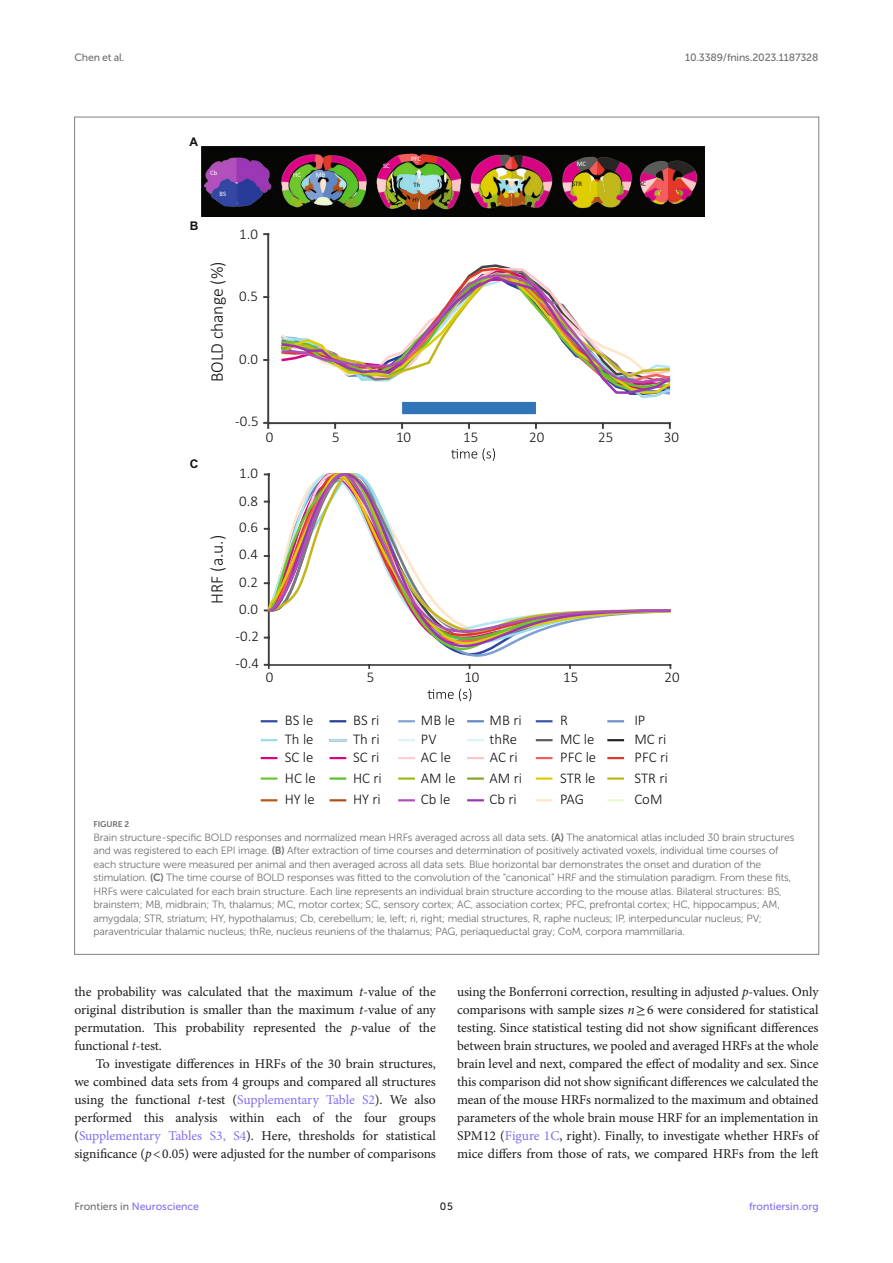
<style>
.page{position:relative;width:893px;height:1263px;background:#fff}
.page>*{position:absolute;margin:0;border:0;box-sizing:border-box;transform-origin:0 0}
.t1{font:300 17.7px "Calibri";color:#111212}
.t2{font:300 14.7px/26.7px "Calibri";color:#111212}
.TEXT{font:13.5px/18px "Minion Pro";letter-spacing:-.005em;color:#1b1c1b;text-align:justify}
.t3{font:700 12px "Arial";color:#111212}
.FIG_LEG{font:10.5px/13.5px "Museo Sans 300";letter-spacing:-.015em;color:#706f70}
.t4{font:10.5px "Museo Sans 500";color:#856df0}
.t5{font:10.5px "Museo Sans 500";letter-spacing:-.015em;color:#706f70}
.t6{font:10.5px "Museo Sans 500";color:#1b1c1b}
.FIG_HD{font:8.25px "Museo Sans 700";letter-spacing:-.01em;color:#706f70}
.t7{font:6.75px "Calibri";color:#fff}
.t8{font:6.75px "Calibri";color:#111212}
.s1{font-family:"Museo Sans 700"}
.s2{font-style:italic}
.s3{color:#856df0}
.s4{font-family:"STIX General"}
.s5{color:#706f70}
</style>
<div class="page">
<img style="left:202px;top:146px;width:502px;height:71px">
<svg style="left:452px;top:448px;width:43px;height:3px"></svg>
<svg style="left:428px;top:689px;width:43px;height:12px"></svg>
<hr style="left:269px;top:664px;width:401px;height:2px;background:#3e3e3d">
<hr style="left:268px;top:474px;width:2px;height:191px;background:#3e3e3d">
<svg style="left:266px;top:634px;width:268px;height:14px"></svg>
<svg style="left:266px;top:457px;width:405px;height:177px"></svg>
<hr style="left:268px;top:422px;width:402px;height:2px;background:#3e3e3d">
<svg style="left:264px;top:422px;width:5px;height:6px"></svg>
<hr style="left:267px;top:234px;width:2px;height:189px;background:#3e3e3d">
<svg style="left:609px;top:387px;width:62px;height:8px"></svg>
<svg style="left:281px;top:267px;width:390px;height:120px"></svg>
<div style="left:402px;top:402px;width:134px;height:12px;background:#2f75b7"></div>
<svg style="left:261px;top:720px;width:16px;height:2px"></svg>
<svg style="left:330px;top:720px;width:16px;height:2px"></svg>
<svg style="left:536px;top:720px;width:17px;height:2px"></svg>
<svg style="left:398px;top:720px;width:17px;height:2px"></svg>
<svg style="left:467px;top:720px;width:17px;height:2px"></svg>
<svg style="left:607px;top:720px;width:17px;height:2px"></svg>
<svg style="left:536px;top:799px;width:17px;height:2px"></svg>
<svg style="left:261px;top:739px;width:16px;height:2px"></svg>
<svg style="left:330px;top:739px;width:16px;height:2px"></svg>
<svg style="left:398px;top:739px;width:17px;height:2px"></svg>
<svg style="left:467px;top:739px;width:17px;height:2px"></svg>
<svg style="left:536px;top:739px;width:17px;height:2px"></svg>
<svg style="left:607px;top:739px;width:17px;height:2px"></svg>
<svg style="left:261px;top:757px;width:16px;height:2px"></svg>
<svg style="left:330px;top:757px;width:16px;height:2px"></svg>
<svg style="left:398px;top:757px;width:17px;height:2px"></svg>
<svg style="left:467px;top:757px;width:17px;height:2px"></svg>
<svg style="left:536px;top:757px;width:17px;height:2px"></svg>
<svg style="left:607px;top:757px;width:17px;height:2px"></svg>
<hr style="left:261px;top:777px;width:16px;height:3px;background:#70c62d">
<hr style="left:330px;top:777px;width:16px;height:3px;background:#5bc127">
<hr style="left:398px;top:777px;width:17px;height:3px;background:#9bba19">
<hr style="left:467px;top:777px;width:17px;height:3px;background:#87a426">
<svg style="left:261px;top:799px;width:16px;height:2px"></svg>
<svg style="left:330px;top:799px;width:16px;height:2px"></svg>
<svg style="left:607px;top:799px;width:17px;height:2px"></svg>
<hr style="left:536px;top:777px;width:17px;height:3px;background:#dccd00">
<hr style="left:607px;top:777px;width:17px;height:3px;background:#c2b619">
<svg style="left:398px;top:799px;width:17px;height:2px"></svg>
<svg style="left:467px;top:799px;width:17px;height:2px"></svg>
<p class="t5" style="left:74px;top:51px;width:52px">Chen et al.</p>
<p class="t5" style="left:685px;top:51px;width:135px">10.3389/fnins.2023.1187328</p>
<p class="t3" style="left:189px;top:134px;width:10px">A</p>
<p class="t3" style="left:190px;top:217px;width:10px">B</p>
<p class="t7" style="left:210px;top:169px;width:9px">Cb</p>
<p class="t7" style="left:220px;top:190px;width:8px">BS</p>
<p class="t1" style="left:206px;top:382px;width:122px;rotate:-90deg">BOLD change (%)</p>
<p class="t2" style="left:239px;top:221px;width:20px">1.0</p>
<p class="t2" style="left:239px;top:282px;width:20px">0.5</p>
<p class="t2" style="left:239px;top:345px;width:20px">0.0</p>
<p class="t7" style="left:293px;top:171px;width:9px">HC</p>
<p class="t7" style="left:316px;top:170px;width:11px">MB</p>
<p class="t7" style="left:383px;top:161px;width:8px">SC</p>
<p class="t7" style="left:411px;top:155px;width:12px">PFC</p>
<p class="t8" style="left:414px;top:180px;width:8px">Th</p>
<p class="t8" style="left:413px;top:196px;width:9px">HY</p>
<p class="t7" style="left:577px;top:160px;width:11px">MC</p>
<p class="t8" style="left:572px;top:180px;width:12px">STR</p>
<p class="t8" style="left:639px;top:180px;width:9px">AC</p>
<p class="t3" style="left:190px;top:456px;width:10px">C</p>
<p class="t2" style="left:235px;top:407px;width:25px">-0.5</p>
<p class="t2" style="left:266px;top:423px;width:9px">0</p>
<p class="t2" style="left:332px;top:423px;width:9px">5</p>
<p class="t2" style="left:396px;top:423px;width:17px">10</p>
<p class="t2" style="left:463px;top:423px;width:17px">15</p>
<p class="t2" style="left:529px;top:423px;width:17px">20</p>
<p class="t2" style="left:598px;top:423px;width:17px">25</p>
<p class="t2" style="left:664px;top:423px;width:17px">30</p>
<p class="t1" style="left:206px;top:604px;width:70px;rotate:-90deg">HRF (a.u.)</p>
<p class="t2" style="left:239px;top:459px;width:20px">1.0</p>
<p class="t2" style="left:239px;top:487px;width:20px">0.8<br>0.6</p>
<p class="t2" style="left:239px;top:540px;width:20px">0.4</p>
<p class="t2" style="left:239px;top:569px;width:20px">0.2</p>
<p class="t2" style="left:239px;top:596px;width:20px">0.0</p>
<p class="t2" style="left:236px;top:623px;width:25px">-0.2 -0.4</p>
<p class="t2" style="left:266px;top:664px;width:9px">0</p>
<p class="t2" style="left:367px;top:664px;width:9px">5</p>
<p class="t2" style="left:464px;top:664px;width:17px">10</p>
<p class="t2" style="left:563px;top:664px;width:17px">15</p>
<p class="t2" style="left:665px;top:664px;width:17px">20</p>
<p class="t2" style="left:285px;top:707px;width:30px">BS le</p>
<p class="t2" style="left:353px;top:707px;width:28px">BS ri</p>
<p class="t2" style="left:421px;top:707px;width:36px">MB le</p>
<p class="t2" style="left:490px;top:707px;width:34px">MB ri</p>
<p class="t2" style="left:560px;top:707px;width:9px">R</p>
<p class="t2" style="left:634px;top:707px;width:13px">IP</p>
<p class="t2" style="left:285px;top:726px;width:30px">Th le</p>
<p class="t2" style="left:353px;top:726px;width:28px">Th ri</p>
<p class="t2" style="left:421px;top:726px;width:17px">PV</p>
<p class="t2" style="left:560px;top:726px;width:36px">MC le</p>
<p class="t2" style="left:634px;top:726px;width:34px">MC ri</p>
<p class="t2" style="left:285px;top:744px;width:30px">SC le</p>
<p class="t2" style="left:353px;top:744px;width:28px">SC ri</p>
<p class="t2" style="left:421px;top:744px;width:32px">AC le</p>
<p class="t2" style="left:490px;top:744px;width:29px">AC ri</p>
<p class="t2" style="left:560px;top:744px;width:38px">PFC le</p>
<p class="t2" style="left:634px;top:744px;width:35px">PFC ri</p>
<p class="t2" style="left:285px;top:764px;width:32px">HC le</p>
<p class="t2" style="left:353px;top:764px;width:30px">HC ri</p>
<p class="t2" style="left:421px;top:764px;width:36px">AM le</p>
<p class="t2" style="left:490px;top:764px;width:34px">AM ri</p>
<p class="t2" style="left:285px;top:786px;width:31px">HY le</p>
<p class="t2" style="left:353px;top:786px;width:29px">HY ri</p>
<p class="t2" style="left:634px;top:786px;width:30px">CoM</p>
<p class="t2" style="left:490px;top:726px;width:29px">thRe</p>
<p class="t2" style="left:560px;top:764px;width:37px">STR le</p>
<p class="t2" style="left:634px;top:764px;width:35px">STR ri</p>
<p class="t2" style="left:421px;top:786px;width:31px">Cb le</p>
<p class="t2" style="left:490px;top:786px;width:29px">Cb ri</p>
<p class="t2" style="left:560px;top:786px;width:25px">PAG</p>
<p class="FIG_HD" style="left:94px;top:820px;width:37px">FIGURE 2</p>
<p class="FIG_LEG" style="left:94px;top:830px;width:702px">Brain structure-specific BOLD responses and normalized mean HRFs averaged across all data sets. <span class="s1">(A)</span> The anatomical atlas included 30 brain structures and was registered to each EPI image. <span class="s1">(B)</span> After extraction of time courses and determination of positively activated voxels, individual time courses of each structure were measured per animal and then averaged across all data sets. Blue horizontal bar demonstrates the onset and duration of the stimulation. <span class="s1">(C)</span> The time course of BOLD responses was fitted to the convolution of the “canonical” HRF and the stimulation paradigm. From these fits, HRFs were calculated for each brain structure. Each line represents an individual brain structure according to the mouse atlas. Bilateral structures: BS, brainstem; MB, midbrain; Th, thalamus; MC, motor cortex; SC, sensory cortex; AC, association cortex; PFC, prefrontal cortex; HC, hippocampus; AM, amygdala; STR, striatum; HY, hypothalamus; Cb, cerebellum; le, left; ri, right; medial structures, R, raphe nucleus; IP, interpeduncular nucleus; PV; paraventricular thalamic nucleus; thRe, nucleus reuniens of the thalamus; PAG, periaqueductal gray; CoM, corpora mammillaria.</p>
<p class="TEXT" style="left:74px;top:983px;width:363px">the probability was calculated that the maximum <span class="s2">t</span>-value of the original distribution is smaller than the maximum <span class="s2">t</span>-value of any permutation. This probability represented the <span class="s2">p</span>-value of the functional <span class="s2">t</span>-test.</p>
<p class="TEXT" style="left:74px;top:1055px;width:363px;text-indent:21px">To investigate differences in HRFs of the 30 brain structures, we combined data sets from 4 groups and compared all structures using the functional <span class="s2">t</span>-test (<span class="s3">Supplementary Table S2</span>). We also performed this analysis within each of the four groups (<span class="s3">Supplementary Tables S3, S4</span>). Here, thresholds for statistical significance (<span class="s2">p</span>&lt;0.05) were adjusted for the number of comparisons</p>
<p class="TEXT" style="left:457px;top:983px;width:363px">using the Bonferroni correction, resulting in adjusted <span class="s2">p</span>-values. Only comparisons with sample sizes <span class="s2">n</span><span class="s4">≥</span>6 were considered for statistical testing. Since statistical testing did not show significant differences between brain structures, we pooled and averaged HRFs at the whole brain level and next, compared the effect of modality and sex. Since this comparison did not show significant differences we calculated the mean of the mouse HRFs normalized to the maximum and obtained parameters of the whole brain mouse HRF for an implementation in SPM12 (<span class="s3">Figure 1C</span>, right). Finally, to investigate whether HRFs of mice differs from those of rats, we compared HRFs from the left</p>
<p class="t4" style="left:74px;top:1200px;width:126px"><span class="s5">Frontiers in</span> Neuroscience</p>
<p class="t6" style="left:440px;top:1200px;width:14px">05</p>
<p class="t4" style="left:749px;top:1200px;width:71px">frontiersin.org</p>
</div>
